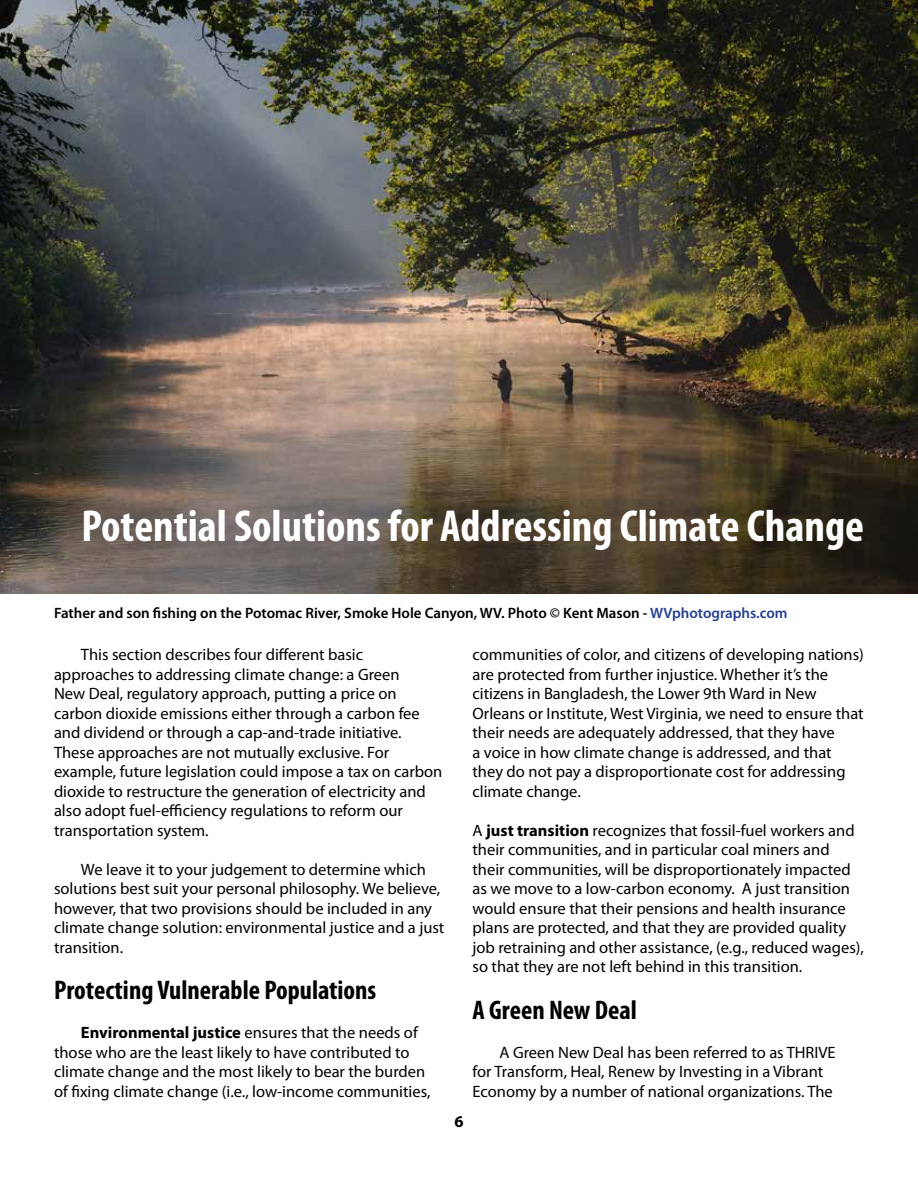
<style>
.page{position:relative;width:918px;height:1188px;background:#fff}
.page>*{position:absolute;margin:0;border:0;box-sizing:border-box;transform-origin:0 0}
.t1{font:700 condensed 45px "Myriad Pro";color:#fff}
.t2{font:700 condensed 27px "Myriad Pro";color:#000}
.t3{font:16.5px/19.5px "Myriad Pro";color:#000}
.t4{font:700 16.5px "Myriad Pro";color:#000}
.t5{font:600 15px "Myriad Pro";color:#000}
.s1{color:#25408f}
.s2{font-weight:700}
</style>
<div class="page">
<img style="left:0;top:0;width:918px;height:594px">
<h1 class="t1" style="left:82px;top:498px;width:784px">Potential Solutions for Addressing Climate Change</h1>
<p class="t5" style="left:54px;top:603px;width:735px">Father and son fishing on the Potomac River, Smoke Hole Canyon, WV. Photo © Kent Mason - <span class="s1">WVphotographs.com</span></p>
<p class="t3" style="left:54px;top:645px;width:390px;text-indent:27px">This section describes four different basic approaches to addressing climate change: a Green<br>New Deal, regulatory approach, putting a price on carbon dioxide emissions either through a carbon fee and dividend or through a cap-and-trade initiative.<br>These approaches are not mutually exclusive. For example, future legislation could impose a tax on carbon dioxide to restructure the generation of electricity and also adopt fuel-efficiency regulations to reform our transportation system.</p>
<p class="t3" style="left:54px;top:859px;width:392px;text-indent:27px">We leave it to your judgement to determine which solutions best suit your personal philosophy. We believe, however, that two provisions should be included in any climate change solution: environmental justice and a just transition.</p>
<h2 class="t2" style="left:54px;top:974px;width:324px">Protecting Vulnerable Populations</h2>
<p class="t3" style="left:54px;top:1023px;width:378px;text-indent:27px"><span class="s2">Environmental justice</span> ensures that the needs of those who are the least likely to have contributed to climate change and the most likely to bear the burden of fixing climate change (i.e., low-income communities,</p>
<p class="t4" style="left:454px;top:1111px;width:11px">6</p>
<p class="t3" style="left:473px;top:645px;width:393px">communities of color, and citizens of developing nations) are protected from further injustice. Whether it’s the citizens in Bangladesh, the Lower 9th Ward in New Orleans or Institute, West Virginia, we need to ensure that their needs are adequately addressed, that they have<br>a voice in how climate change is addressed, and that they do not pay a disproportionate cost for addressing climate change.</p>
<p class="t3" style="left:473px;top:820px;width:393px">A <span class="s2">just transition</span> recognizes that fossil-fuel workers and their communities, and in particular coal miners and their communities, will be disproportionately impacted as we move to a low-carbon economy. A just transition would ensure that their pensions and health insurance plans are protected, and that they are provided quality job retraining and other assistance, (e.g., reduced wages), so that they are not left behind in this transition.</p>
<h2 class="t2" style="left:472px;top:993px;width:166px">A Green New Deal</h2>
<p class="t3" style="left:472px;top:1042px;width:365px;text-indent:27px">A Green New Deal has been referred to as THRIVE for Transform, Heal, Renew by Investing in a Vibrant<br>Economy by a number of national organizations. The</p>
</div>
